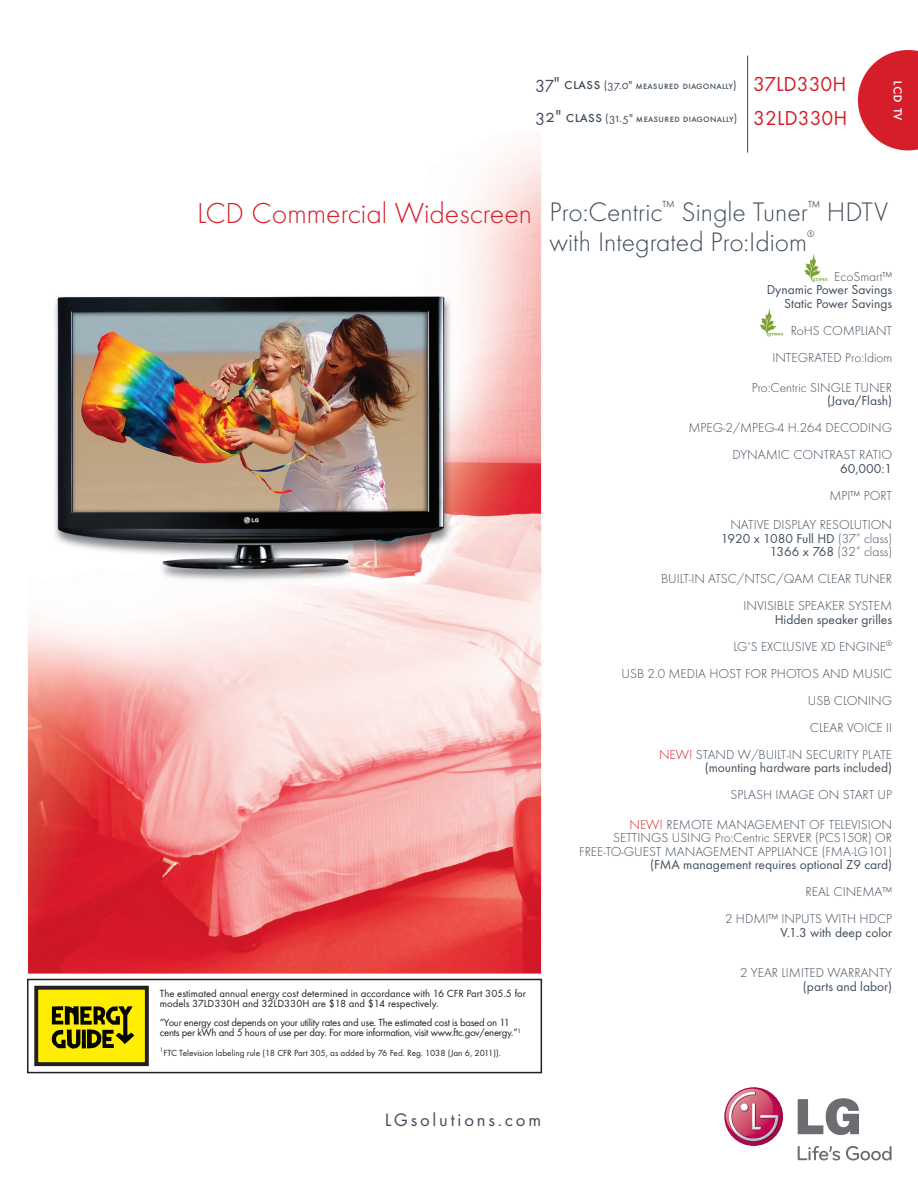
<style>
.page{position:relative;width:918px;height:1188px;background:#fff}
.page>*{position:absolute;margin:0;border:0;box-sizing:border-box;transform-origin:0 0}
.t1{font:300 30px "Function LH";color:#d51e29}
.t2{font:300 27.75px/30px "Function LH";color:#404d59}
.t3{font:21px/33.5px "Function";color:#d51e29}
.t4{font:18.75px "Function";letter-spacing:.15em;color:#404d59}
.t5{font:18px "Function Sm Caps";color:#fff}
.t6{font:300 13.5px/27px "Function LH";color:#404d59;text-align:right}
.t7{font:13.5px/13.5px "Function";color:#404d59;text-align:right}
.t8{font:12px "Function Sm Caps";color:#404d59}
.t9{font:10.8px/9.8px "Function";letter-spacing:-.025em;color:#231f20}
.t10{font:10.8px/9.8px "Function";color:#231f20}
.t11{font:300 10.05px "Function LH";color:#404d59}
.t12{font:9.15px "Function";color:#231f20}
.s1{font-size:18px}
.s2{font-family:"Function LH";font-weight:300}
.s3{font-family:"Function";font-weight:400}
.s4{color:#d51e29}
</style>
<div class="page">
<img style="left:27px;top:56px;width:887px;height:1105px">
<svg style="left:858px;top:50px;width:60px;height:100px"></svg>
<svg style="left:724px;top:1087px;width:59px;height:59px"></svg>
<svg style="left:724px;top:1087px;width:56px;height:56px"></svg>
<svg style="left:798px;top:1098px;width:61px;height:37px"></svg>
<svg style="left:798px;top:1146px;width:42px;height:14px"></svg>
<svg style="left:846px;top:1146px;width:46px;height:14px"></svg>
<svg style="left:760px;top:308px;width:23px;height:28px"></svg>
<svg style="left:804px;top:254px;width:24px;height:28px"></svg>
<div style="left:36px;top:988px;width:111px;height:76px;background:#ffee01"></div>
<div style="left:34px;top:986px;width:115px;height:80px;border:4px solid #231f20"></div>
<svg style="left:51px;top:1006px;width:83px;height:43px"></svg>
<div style="left:27px;top:979px;width:515px;height:94px;border:2px solid #231f20"></div>
<hr style="left:747px;top:55px;width:1px;height:98px;background:#404d59">
<p class="t8" style="left:535px;top:77px;width:203px"><span class="s1">37" class</span> (37.0" measured diagonally)</p>
<p class="t8" style="left:535px;top:111px;width:204px"><span class="s1">32" class</span> (31.5" measured diagonally)</p>
<h3 class="t3" style="left:753px;top:67px;width:96px">37LD330H<br>32LD330H</h3>
<h3 class="t5" style="left:910px;top:80px;width:41px;rotate:90deg">lcd tv</h3>
<h1 class="t1" style="left:197px;top:195px;width:336px">LCD Commercial Widescreen</h1>
<p class="t10" style="left:160px;top:989px;width:368px">The estimated annual energy cost determined in accordance with 16 CFR Part 305.5 for models 37LD330H and 32LD330H are $18 and $14 respectively.</p>
<p class="t9" style="left:160px;top:1018px;width:363px">“Your energy cost depends on your utility rates and use. The estimated cost is based on 11 cents per kWh and 5 hours of use per day. For more information, visit www.ftc.gov/energy.”<sup>1</sup></p>
<p class="t12" style="left:160px;top:1047px;width:343px"><sup>1</sup>FTC Television labeling rule (18 CFR Part 305, as added by 76 Fed. Reg. 1038 (Jan 6, 2011)).</p>
<h2 class="t2" style="left:550px;top:196px;width:340px">Pro:Centric<sup>™</sup> Single Tuner<sup>™</sup> HDTV with Integrated Pro:Idiom</h2>
<p class="t11" style="left:807px;top:227px;width:9px">®</p>
<p class="t6" style="left:834px;top:263px;width:59px">EcoSmart™</p>
<p class="t7" style="left:767px;top:283px;width:127px">Dynamic Power Savings<br>Static Power Savings</p>
<p class="t6" style="left:772px;top:317px;width:121px">RoHS COMPLIANT<br>INTEGRATED Pro:Idiom</p>
<p class="t6" style="left:752px;top:373px;width:142px">Pro:Centric SINGLE TUNER</p>
<p class="t7" style="left:827px;top:394px;width:67px">(Java/Flash)</p>
<p class="t6" style="left:688px;top:414px;width:205px">MPEG-2/MPEG-4 H.264 DECODING<br>DYNAMIC CONTRAST RATIO</p>
<p class="t7" style="left:840px;top:461px;width:54px">60,000:1</p>
<p class="t6" style="left:829px;top:481px;width:64px">MPI™ PORT</p>
<p class="t6" style="left:730px;top:511px;width:163px">NATIVE DISPLAY RESOLUTION</p>
<p class="t7" style="left:721px;top:531px;width:173px">1920 x 1080 Full HD <span class="s2">(37” class)</span></p>
<p class="t6" style="left:661px;top:538px;width:233px"><span class="s3">1366 x 768</span> (32” class)<br>BUILT-IN ATSC/NTSC/QAM CLEAR TUNER<br>INVISIBLE SPEAKER SYSTEM</p>
<p class="t7" style="left:775px;top:612px;width:119px">Hidden speaker grilles</p>
<p class="t6" style="left:622px;top:633px;width:272px">LG'S EXCLUSIVE XD ENGINE<sup>®<br></sup>USB 2.0 MEDIA HOST FOR PHOTOS AND MUSIC<br>USB CLONING<br>CLEAR VOICE II<br><span class="s4">NEW!</span> STAND W/BUILT-IN SECURITY PLATE</p>
<p class="t7" style="left:705px;top:761px;width:189px">(mounting hardware parts included)</p>
<p class="t6" style="left:630px;top:780px;width:264px;line-height:29.7px">SPLASH IMAGE ON START UP<br><span class="s4">NEW!</span> REMOTE MANAGEMENT OF TELEVISION</p>
<p class="t6" style="left:579px;top:831px;width:314px;line-height:13.5px">SETTINGS USING Pro:Centric SERVER (PCS150R) OR<br>FREE-TO-GUEST MANAGEMENT APPLIANCE (FMA-LG101)</p>
<p class="t7" style="left:650px;top:858px;width:244px">(FMA management requires optional Z9 card)</p>
<p class="t6" style="left:725px;top:878px;width:168px">REAL CINEMA™<br>2 HDMI™ INPUTS WITH HDCP</p>
<p class="t7" style="left:780px;top:926px;width:113px">V.1.3 with deep color</p>
<p class="t6" style="left:740px;top:959px;width:154px">2 YEAR LIMITED WARRANTY</p>
<p class="t7" style="left:803px;top:980px;width:91px">(parts and labor)</p>
<h3 class="t4" style="left:385px;top:1109px;width:158px">LGsolutions.com</h3>
</div>
